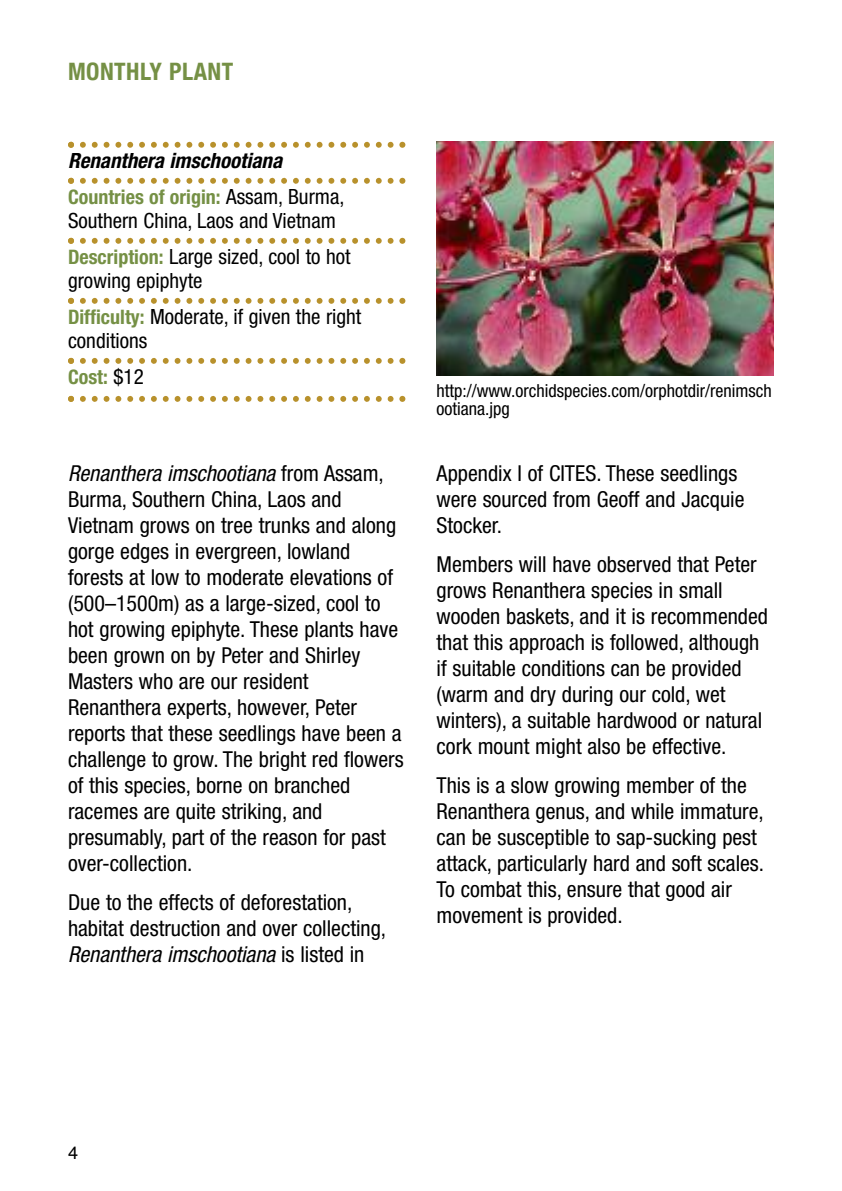
<style>
.page{position:relative;width:842px;height:1191px;background:#fff}
.page>*{position:absolute;margin:0;border:0;box-sizing:border-box;transform-origin:0 0}
.t1{font:700 condensed 24px "Helvetica Neue";letter-spacing:.02em;color:#759045}
.t2{font:condensed 22px/26px "Helvetica Neue";color:#000}
.t3{font:condensed 21px/36px "Helvetica Neue";color:#000}
.t4{font:italic 700 condensed 21px "Helvetica Neue";color:#000}
.t5{font:700 condensed 20px "Helvetica Neue";color:#759045}
.t6{font:condensed 18px/18px "Helvetica Neue";color:#000}
.t7{font:18px "Helvetica";color:#000}
.s1{font-weight:400;font-size:21px;color:#000}
.s2{font-weight:700;font-size:20px;color:#759045}
.s3{font-style:italic}
</style>
<div class="page">
<img style="left:437px;top:142px;width:337px;height:234px">
<svg style="left:68px;top:142px;width:337px;height:6px"></svg>
<svg style="left:68px;top:178px;width:337px;height:6px"></svg>
<svg style="left:68px;top:238px;width:337px;height:6px"></svg>
<svg style="left:68px;top:298px;width:337px;height:6px"></svg>
<svg style="left:68px;top:358px;width:337px;height:6px"></svg>
<svg style="left:68px;top:396px;width:337px;height:6px"></svg>
<p class="t1" style="left:68px;top:57px;width:167px">MONTHLy PLANT</p>
<p class="t4" style="left:68px;top:153px;width:216px">Renanthera imschootiana</p>
<p class="t5" style="left:68px;top:189px;width:278px">Countries of origin: <span class="s1">Assam, Burma,</span></p>
<p class="t3" style="left:68px;top:204px;width:284px">Southern China, Laos and Vietnam<br><span class="s2">Description:</span> Large sized, cool to hot</p>
<p class="t3" style="left:68px;top:264px;width:295px">growing epiphyte<br><span class="s2">Difficulty:</span> Moderate, if given the right</p>
<p class="t3" style="left:68px;top:324px;width:81px">conditions</p>
<p class="t5" style="left:68px;top:369px;width:77px">Cost: <span class="s1">$12</span></p>
<p class="t2" style="left:68px;top:462px;width:337px"><span class="s3">Renanthera imschootiana</span> from Assam, Burma, Southern China, Laos and Vietnam grows on tree trunks and along gorge edges in evergreen, lowland forests at low to moderate elevations of (500–1500m) as a large-sized, cool to hot growing epiphyte. These plants have been grown on by Peter and Shirley Masters who are our resident Renanthera experts, however, Peter reports that these seedlings have been a challenge to grow. The bright red flowers of this species, borne on branched racemes are quite striking, and presumably, part of the reason for past over-collection.</p>
<p class="t2" style="left:68px;top:891px;width:320px">Due to the effects of deforestation, habitat destruction and over collecting,<br><span class="s3">Renanthera imschootiana</span> is listed in</p>
<p class="t6" style="left:437px;top:383px;width:337px">http://www.orchidspecies.com/orphotdir/renimsch ootiana.jpg</p>
<p class="t2" style="left:437px;top:462px;width:309px">Appendix I of CITES. These seedlings were sourced from Geoff and Jacquie<br>Stocker.</p>
<p class="t2" style="left:437px;top:553px;width:333px">Members will have observed that Peter grows Renanthera species in small wooden baskets, and it is recommended that this approach is followed, although if suitable conditions can be provided (warm and dry during our cold, wet winters), a suitable hardwood or natural cork mount might also be effective.</p>
<p class="t2" style="left:436px;top:774px;width:329px">This is a slow growing member of the Renanthera genus, and while immature, can be susceptible to sap-sucking pest attack, particularly hard and soft scales.<br>To combat this, ensure that good air movement is provided.</p>
<p class="t7" style="left:68px;top:1145px;width:12px">4</p>
</div>
